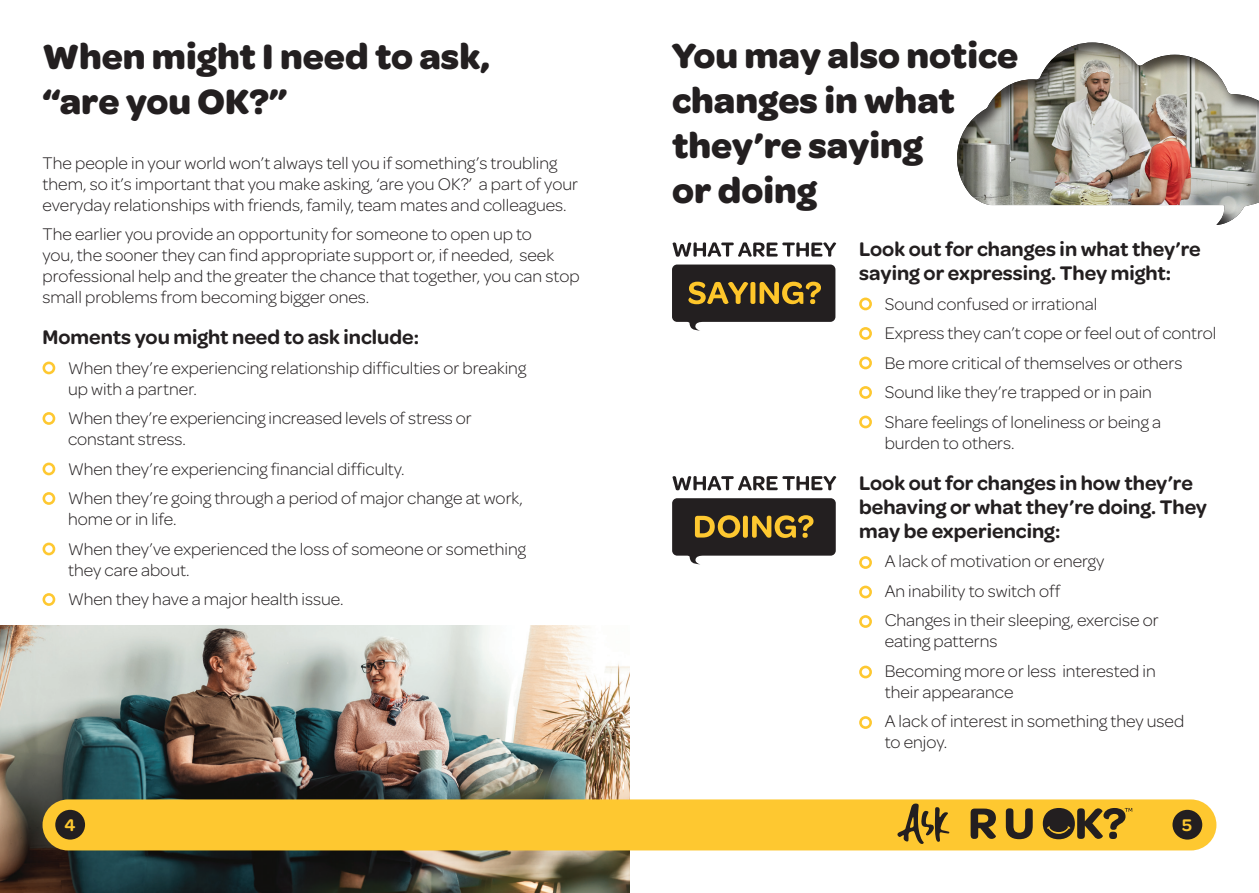
<style>
.page{position:relative;width:1259px;height:893px;background:#fff}
.page>*{position:absolute;margin:0;border:0;box-sizing:border-box;transform-origin:0 0}
.Headline{font:700 37.5px/45px "Omnes";color:#231f20}
.Sub_Head{font:600 21px/24px "Omnes";color:#231f20}
.Body_Copy{font:300 18px/21px "Omnes";color:#231f20}
.t1{font:600 18px "Omnes";color:#fec830}
</style>
<div class="page">
<div style="left:954px;top:42px;width:305px;height:185px;background:#231f20;opacity:.75"></div>
<img style="left:0;top:625px;width:629px;height:268px">
<svg style="left:43px;top:362px;width:12px;height:12px"></svg>
<svg style="left:43px;top:412px;width:12px;height:13px"></svg>
<svg style="left:43px;top:463px;width:12px;height:12px"></svg>
<svg style="left:43px;top:492px;width:12px;height:13px"></svg>
<svg style="left:43px;top:543px;width:12px;height:12px"></svg>
<svg style="left:43px;top:593px;width:12px;height:13px"></svg>
<svg style="left:859px;top:298px;width:13px;height:12px"></svg>
<svg style="left:859px;top:327px;width:13px;height:13px"></svg>
<svg style="left:859px;top:357px;width:13px;height:12px"></svg>
<svg style="left:859px;top:386px;width:13px;height:13px"></svg>
<svg style="left:859px;top:416px;width:13px;height:12px"></svg>
<svg style="left:859px;top:556px;width:13px;height:13px"></svg>
<svg style="left:859px;top:586px;width:13px;height:12px"></svg>
<svg style="left:859px;top:615px;width:13px;height:13px"></svg>
<svg style="left:859px;top:666px;width:13px;height:12px"></svg>
<svg style="left:859px;top:716px;width:13px;height:13px"></svg>
<svg style="left:672px;top:242px;width:164px;height:15px"></svg>
<svg style="left:672px;top:265px;width:163px;height:66px;background:#5c523f"></svg>
<svg style="left:672px;top:476px;width:164px;height:14px"></svg>
<svg style="left:672px;top:498px;width:163px;height:66px;background:#59503e"></svg>
<div style="left:43px;top:799px;width:1173px;height:51px;background:#fec830;border-radius:26px"></div>
<div style="left:55px;top:810px;width:30px;height:30px;background:#231f20;border-radius:50%"></div>
<div style="left:1172px;top:810px;width:30px;height:30px;background:#231f20;border-radius:50%"></div>
<svg style="left:970px;top:808px;width:26px;height:31px"></svg>
<svg style="left:1006px;top:808px;width:26px;height:31px"></svg>
<svg style="left:1042px;top:808px;width:90px;height:31px"></svg>
<svg style="left:897px;top:803px;width:52px;height:41px"></svg>
<p class="Headline" style="left:43px;top:32px;width:449px">When might I need to ask, “are you OK?”</p>
<p class="Body_Copy" style="left:43px;top:152px;width:537px">The people in your world won’t always tell you if something’s troubling them, so it’s important that you make asking, ‘are you OK?’ a part of your everyday relationships with friends, family, team mates and colleagues.</p>
<p class="Body_Copy" style="left:43px;top:223px;width:538px">The earlier you provide an opportunity for someone to open up to<br>you, the sooner they can find appropriate support or, if needed, seek professional help and the greater the chance that together, you can stop small problems from becoming bigger ones.</p>
<p class="Sub_Head" style="left:43px;top:324px;width:378px">Moments you might need to ask include:</p>
<p class="Body_Copy" style="left:68px;top:357px;width:459px">When they’re experiencing relationship difficulties or breaking up with a partner.</p>
<p class="Body_Copy" style="left:68px;top:407px;width:405px">When they’re experiencing increased levels of stress or constant stress.</p>
<p class="Body_Copy" style="left:68px;top:458px;width:338px">When they’re experiencing financial difficulty.</p>
<p class="Body_Copy" style="left:68px;top:487px;width:456px">When they’re going through a period of major change at work, home or in life.</p>
<p class="Body_Copy" style="left:68px;top:538px;width:459px">When they’ve experienced the loss of someone or something they care about.</p>
<p class="Body_Copy" style="left:68px;top:588px;width:277px">When they have a major health issue.</p>
<p class="Headline" style="left:672px;top:31px;width:348px">You may also notice changes in what they’re saying<br>or doing</p>
<p class="Sub_Head" style="left:859px;top:236px;width:343px">Look out for changes in what they’re saying or expressing. They might:</p>
<p class="Body_Copy" style="left:884px;top:293px;width:214px">Sound confused or irrational</p>
<p class="Body_Copy" style="left:884px;top:322px;width:333px">Express they can’t cope or feel out of control</p>
<p class="Body_Copy" style="left:884px;top:352px;width:299px">Be more critical of themselves or others</p>
<p class="Body_Copy" style="left:884px;top:381px;width:269px">Sound like they’re trapped or in pain</p>
<p class="Body_Copy" style="left:884px;top:411px;width:278px">Share feelings of loneliness or being a burden to others.</p>
<p class="Sub_Head" style="left:859px;top:470px;width:349px">Look out for changes in how they’re behaving or what they’re doing. They may be experiencing:</p>
<p class="Body_Copy" style="left:884px;top:550px;width:221px">A lack of motivation or energy</p>
<p class="Body_Copy" style="left:884px;top:580px;width:177px">An inability to switch off</p>
<p class="Body_Copy" style="left:884px;top:609px;width:275px">Changes in their sleeping, exercise or eating patterns</p>
<p class="Body_Copy" style="left:884px;top:660px;width:273px">Becoming more or less interested in their appearance</p>
<p class="Body_Copy" style="left:884px;top:710px;width:301px">A lack of interest in something they used to enjoy.</p>
<p class="t1" style="left:64px;top:812px;width:12px">4</p>
<p class="t1" style="left:1182px;top:812px;width:11px">5</p>
</div>
